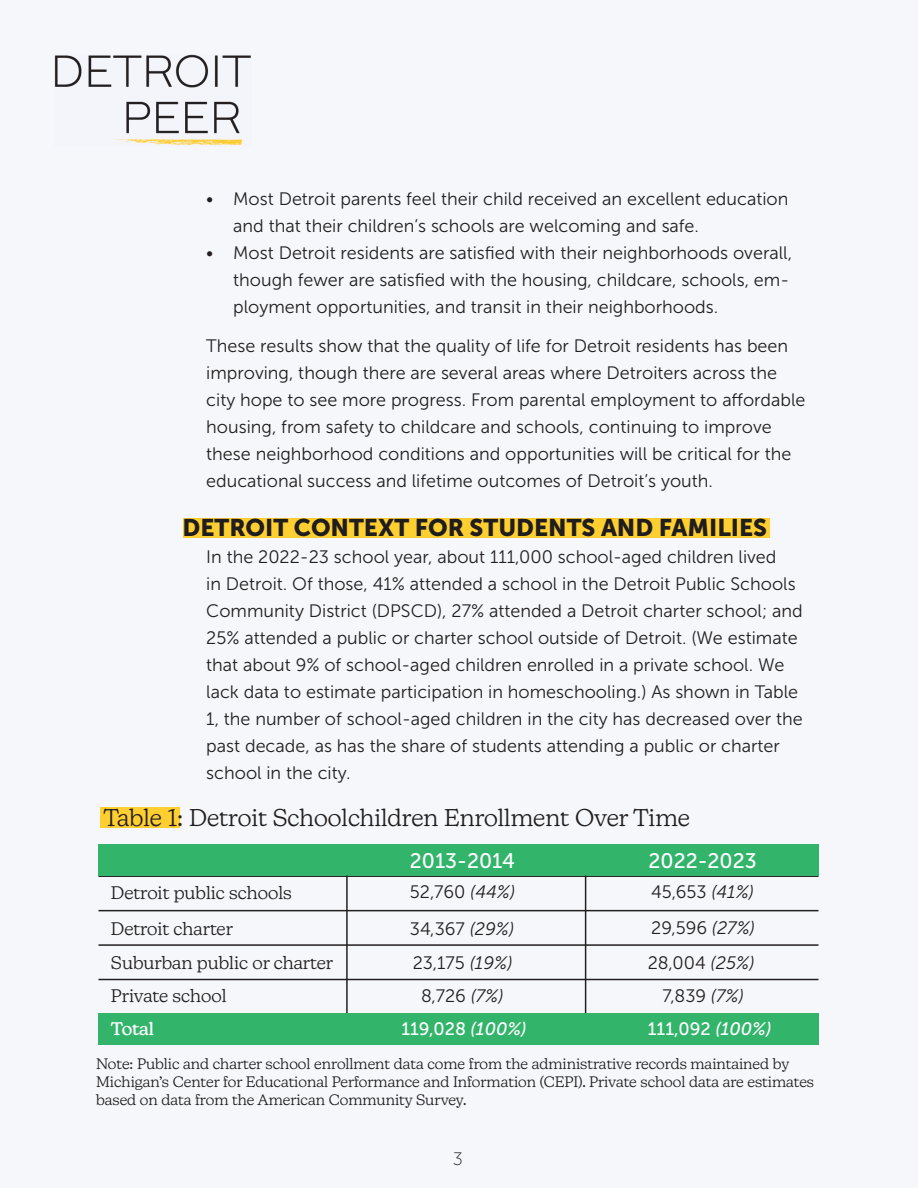
<style>
.page{position:relative;width:918px;height:1188px;background:#f5f7fb}
.page>*{position:absolute;margin:0;border:0;box-sizing:border-box;transform-origin:0 0}
.t1{font:300 24px "New Kansas";color:#231f20}
.t2{font:24px "Museo Sans 900";color:#1f1d1e}
.t3{font:21px "Museo Sans 500";color:#fff}
.t4{font:18px/27px "Museo Sans 300";color:#231f20}
.t5{font:300 18px "New Kansas";color:#231f20}
.t6{font:18px "Museo Sans 500";color:#fff}
.t7{font:500 18px "New Kansas";letter-spacing:-.005em;color:#fff}
.t8{font:18px "Museo Sans 100";color:#231f20}
.t9{font:300 15px/18px "New Kansas";color:#231f20}
.s1{font-style:italic}
</style>
<div class="page">
<img style="left:54px;top:54px;width:197px;height:91px">
<div style="left:184px;top:518px;width:586px;height:20px;background:#ffcf32"></div>
<div style="left:100px;top:807px;width:80px;height:21px;background:#ffcf32"></div>
<hr style="left:98px;top:875px;width:721px;height:2px;background:#231f20">
<hr style="left:98px;top:910px;width:721px;height:1px;background:#231f20">
<hr style="left:98px;top:979px;width:721px;height:1px;background:#231f20">
<hr style="left:98px;top:944px;width:721px;height:2px;background:#231f20">
<div style="left:98px;top:844px;width:721px;height:32px;background:#32b56b"></div>
<hr style="left:346px;top:876px;width:2px;height:137px;background:#231f20">
<hr style="left:585px;top:875px;width:1px;height:138px;background:#231f20">
<div style="left:98px;top:1013px;width:721px;height:31px;background:#32b56b"></div>
<p class="t4" style="left:233px;top:185px;width:557px;text-indent:-27px">• Most Detroit parents feel their child received an excellent education and that their children’s schools are welcoming and safe.</p>
<p class="t4" style="left:233px;top:239px;width:560px;text-indent:-27px">• Most Detroit residents are satisfied with their neighborhoods overall, though fewer are satisfied with the housing, childcare, schools, em&shy;ployment opportunities, and transit in their neighborhoods.</p>
<p class="t4" style="left:206px;top:332px;width:601px">These results show that the quality of life for Detroit residents has been improving, though there are several areas where Detroiters across the city hope to see more progress. From parental employment to affordable housing, from safety to childcare and schools, continuing to improve these neighborhood conditions and opportunities will be critical for the educational success and lifetime outcomes of Detroit’s youth.</p>
<p class="t2" style="left:183px;top:514px;width:586px">DETROIT CONTEXT FOR STUDENTS AND FAMILIES</p>
<p class="t4" style="left:206px;top:544px;width:598px">In the 2022-23 school year, about 111,000 school-aged children lived<br>in Detroit. Of those, 41% attended a school in the Detroit Public Schools Community District (DPSCD), 27% attended a Detroit charter school; and 25% attended a public or charter school outside of Detroit. (We estimate that about 9% of school-aged children enrolled in a private school. We lack data to estimate participation in homeschooling.) As shown in Table 1, the number of school-aged children in the city has decreased over the past decade, as has the share of students attending a public or charter school in the city.</p>
<p class="t1" style="left:103px;top:803px;width:588px">Table 1: Detroit Schoolchildren Enrollment Over Time</p>
<p class="t3" style="left:410px;top:849px;width:106px">2013-2014</p>
<p class="t3" style="left:649px;top:849px;width:110px">2022-2023</p>
<p class="t5" style="left:111px;top:882px;width:182px">Detroit public schools</p>
<p class="t5" style="left:111px;top:918px;width:124px">Detroit charter</p>
<p class="t5" style="left:111px;top:952px;width:224px">Suburban public or charter</p>
<p class="t5" style="left:111px;top:985px;width:117px">Private school</p>
<p class="t4" style="left:410px;top:879px;width:107px">52,760 <span class="s1">(44%)</span></p>
<p class="t4" style="left:410px;top:915px;width:106px">34,367 <span class="s1">(29%)</span></p>
<p class="t4" style="left:413px;top:949px;width:101px">23,175 <span class="s1">(19%)</span></p>
<p class="t4" style="left:421px;top:982px;width:84px">8,726 <span class="s1">(7%)</span></p>
<p class="t4" style="left:651px;top:879px;width:104px">45,653 <span class="s1">(41%)</span></p>
<p class="t4" style="left:651px;top:915px;width:105px">29,596 <span class="s1">(27%)</span></p>
<p class="t4" style="left:648px;top:949px;width:108px">28,004 <span class="s1">(25%)</span></p>
<p class="t4" style="left:662px;top:982px;width:83px">7,839 <span class="s1">(7%)</span></p>
<p class="t6" style="left:401px;top:1019px;width:127px">119,028 <span class="s1">(100%)</span></p>
<p class="t6" style="left:648px;top:1019px;width:125px">111,092 <span class="s1">(100%)</span></p>
<p class="t9" style="left:96px;top:1054px;width:719px">Note: Public and charter school enrollment data come from the administrative records maintained by<br>Michigan’s Center for Educational Performance and Information (CEPI). Private school data are estimates based on data from the American Community Survey.</p>
<p class="t7" style="left:111px;top:1018px;width:45px">Total</p>
<p class="t8" style="left:453px;top:1149px;width:12px">3</p>
</div>
